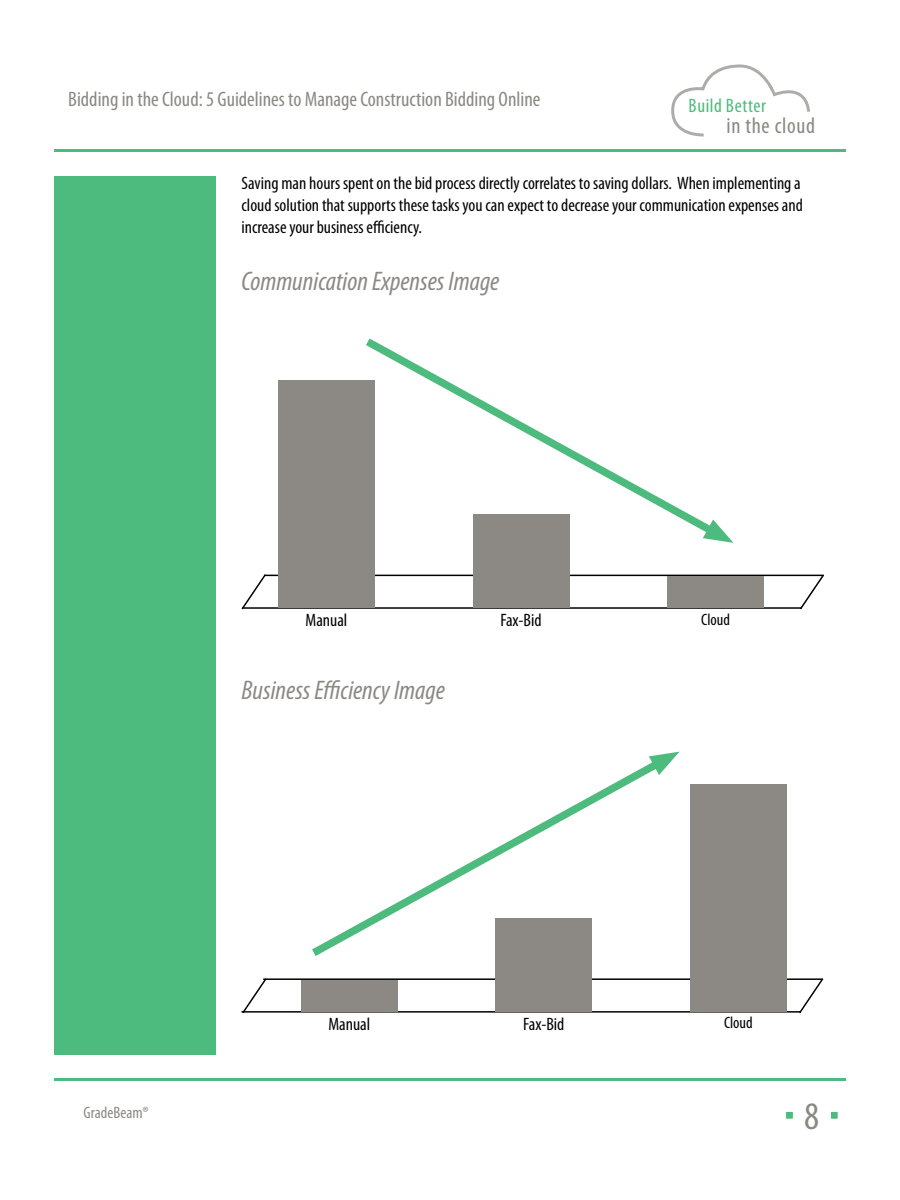
<style>
.page{position:relative;width:900px;height:1200px;background:#fff}
.page>*{position:absolute;margin:0;border:0;box-sizing:border-box;transform-origin:0 0}
.t1{font:condensed 39px "Myriad Pro";color:#8c8984}
.t2{font:italic condensed 27px "Myriad Pro";color:#8c8984}
.t3{font:condensed 22.5px "Myriad Pro";letter-spacing:.03em;color:#8c8984}
.t4{font:condensed 21px "Myriad Pro";color:#8c8984}
.t5{font:condensed 19.5px "Myriad Pro";letter-spacing:.03em;color:#4dbb7d}
.t6{font:condensed 18px/21.6px "Myriad Pro";color:#000;text-align:justify}
.t7{font:condensed 16.5px "Myriad Pro";color:#000}
.t8{font:condensed 16.5px "Myriad Pro";color:#8c8984}
</style>
<div class="page">
<svg style="left:671px;top:64px;width:139px;height:73px"></svg>
<div style="left:54px;top:176px;width:162px;height:878px;background:#4dbb7d"></div>
<hr style="left:54px;top:1078px;width:791px;height:3px;background:#4dbb7d">
<hr style="left:54px;top:150px;width:791px;height:2px;background:#4dbb7d">
<hr style="left:242px;top:607px;width:560px;height:2px;background:#000">
<hr style="left:264px;top:575px;width:559px;height:1px;background:#000">
<div style="left:278px;top:381px;width:97px;height:227px;background:#8c8984"></div>
<div style="left:473px;top:514px;width:96px;height:94px;background:#8c8984"></div>
<div style="left:668px;top:576px;width:96px;height:32px;background:#8c8984"></div>
<svg style="left:241px;top:574px;width:26px;height:36px"></svg>
<svg style="left:798px;top:574px;width:26px;height:36px"></svg>
<svg style="left:358px;top:338px;width:356px;height:207px"></svg>
<svg style="left:703px;top:520px;width:31px;height:23px"></svg>
<svg style="left:241px;top:980px;width:25px;height:34px"></svg>
<hr style="left:242px;top:1011px;width:559px;height:2px;background:#000">
<hr style="left:263px;top:978px;width:560px;height:2px;background:#000">
<div style="left:690px;top:784px;width:96px;height:228px;background:#8c8984"></div>
<div style="left:496px;top:918px;width:96px;height:94px;background:#8c8984"></div>
<div style="left:301px;top:980px;width:96px;height:32px;background:#8c8984"></div>
<svg style="left:798px;top:978px;width:26px;height:36px"></svg>
<svg style="left:312px;top:764px;width:337px;height:199px"></svg>
<svg style="left:649px;top:752px;width:30px;height:23px"></svg>
<div style="left:786px;top:1112px;width:7px;height:7px;background:#4dbb7d;border:1px solid #4dbb7d"></div>
<div style="left:831px;top:1112px;width:7px;height:7px;background:#4dbb7d;border:1px solid #4dbb7d"></div>
<p class="t4" style="left:68px;top:86px;width:474px">Bidding in the Cloud: 5 Guidelines to Manage Construction Bidding Online</p>
<p class="t5" style="left:689px;top:94px;width:79px">Build Better</p>
<p class="t3" style="left:727px;top:112px;width:90px">in the cloud</p>
<p class="t6" style="left:242px;top:172px;width:563px">Saving man hours spent on the bid process directly correlates to saving dollars. When implementing a cloud solution that supports these tasks you can expect to decrease your communication expenses and increase your business efficiency.</p>
<h2 class="t2" style="left:242px;top:265px;width:259px">Communication Expenses Image</h2>
<p class="t6" style="left:306px;top:609px;width:43px">Manual</p>
<p class="t6" style="left:500px;top:609px;width:43px">Fax-Bid</p>
<p class="t7" style="left:701px;top:609px;width:30px">Cloud</p>
<h2 class="t2" style="left:242px;top:674px;width:205px">Business Efficiency Image</h2>
<p class="t6" style="left:328px;top:1013px;width:43px">Manual</p>
<p class="t6" style="left:523px;top:1013px;width:43px">Fax-Bid</p>
<p class="t7" style="left:724px;top:1013px;width:30px">Cloud</p>
<p class="t8" style="left:84px;top:1103px;width:67px">GradeBeam®</p>
<h1 class="t1" style="left:804px;top:1092px;width:17px">8</h1>
</div>
